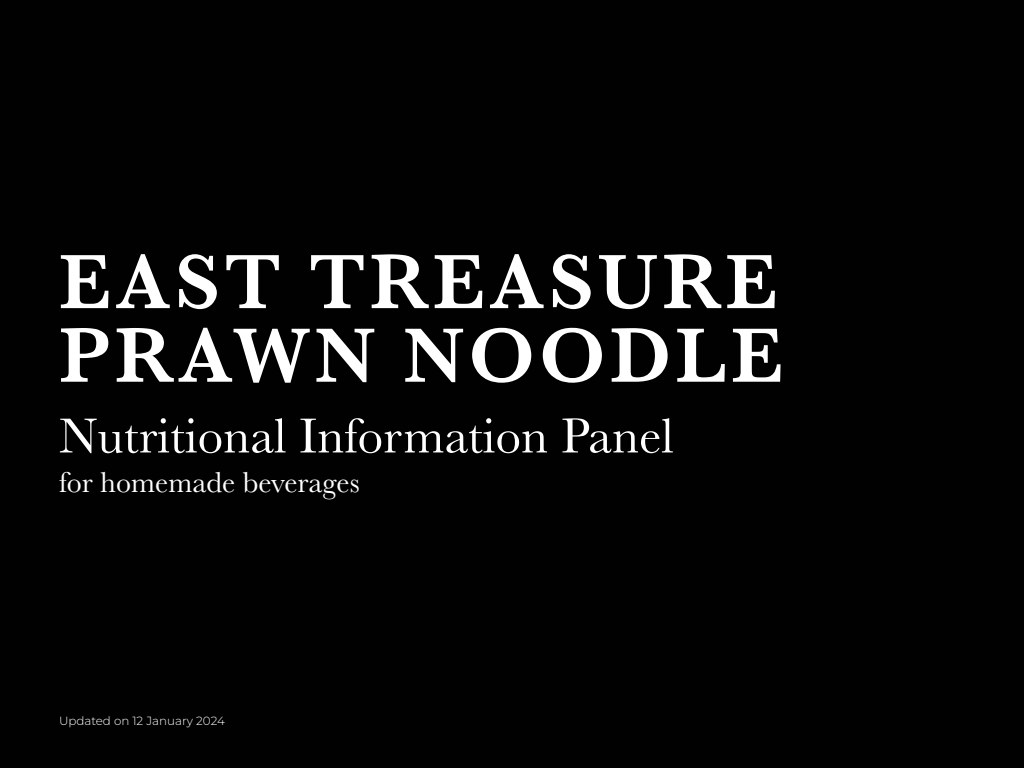
<style>
.page{position:relative;width:1024px;height:768px;background:#000100}
.page>*{position:absolute;margin:0;border:0;box-sizing:border-box;transform-origin:0 0}
.t1{font:600 80px/73.6px "Baskerville";letter-spacing:.05em;color:#fff}
.t2{font:51px "Baskerville";color:#fff}
.t3{font:30px "Baskerville";color:#fff}
.t4{font:300 11.9px "Montserrat";color:#fff}
</style>
<div class="page">
<h1 class="t1" style="left:59px;top:245px;width:726px">EAST TREASURE<br>PRAWN NOODLE</h1>
<p class="t2" style="left:59px;top:403px;width:616px">Nutritional Information Panel</p>
<p class="t3" style="left:59px;top:463px;width:302px">for homemade beverages</p>
<p class="t4" style="left:59px;top:713px;width:167px">Updated on 12 January 2024</p>
</div>
